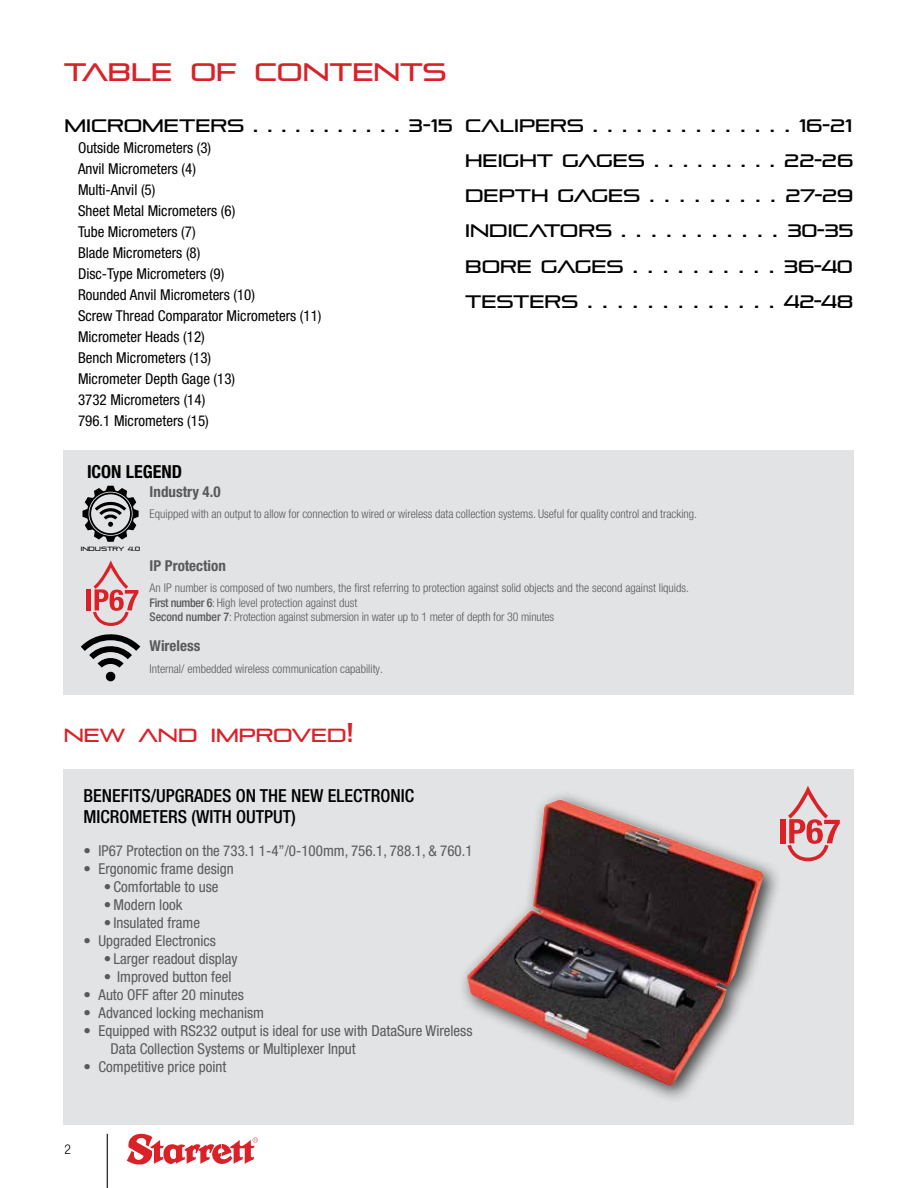
<style>
.page{position:relative;width:918px;height:1188px;background:#fff}
.page>*{position:absolute;margin:0;border:0;box-sizing:border-box;transform-origin:0 0}
.t1{font:25.2px "Pirulen Rg";color:#da2128}
.t2{font:18.9px "Pirulen Rg";color:#da2128}
.t3{font:18px/35.1px "Pirulen Rg";color:#000;text-align:justify}
.t4{font:500 condensed 18px/21.6px "Helvetica Neue LT Pro";color:#000}
.t5{font:700 condensed 18px "Helvetica Neue LT Pro";color:#000}
.t6{font:condensed 15px/18px "Helvetica Neue LT Pro";color:#58595b}
.t7{font:condensed 15px/21px "Helvetica Neue LT Pro";color:#000}
.t8{font:700 condensed 15px "Helvetica Neue LT Pro";color:#58595b}
.t9{font:300 condensed 13.5px "Helvetica Neue LT Pro";color:#000}
.t10{font:300 condensed 12px/14.4px "Helvetica Neue LT Pro";color:#58595b}
.t11{font:6.15px "Pirulen";color:#000}
.s1{font-weight:500}
.s2{font-size:27px}
</style>
<div class="page">
<div style="left:64px;top:769px;width:790px;height:355px;background:#e2e3e4"></div>
<div style="left:458px;top:790px;width:325px;height:315px;background:#000;opacity:.75"></div>
<img style="left:466px;top:799px;width:299px;height:288px">
<div style="left:780px;top:819px;width:5px;height:24px;background:#da2128"></div>
<svg style="left:787px;top:786px;width:53px;height:75px"></svg>
<div style="left:64px;top:450px;width:790px;height:244px;background:#e2e3e4"></div>
<svg style="left:82px;top:486px;width:57px;height:56px"></svg>
<svg style="left:104px;top:513px;width:13px;height:6px"></svg>
<svg style="left:81px;top:634px;width:59px;height:47px"></svg>
<svg style="left:98px;top:656px;width:26px;height:12px"></svg>
<svg style="left:127px;top:1134px;width:131px;height:31px"></svg>
<hr style="left:107px;top:1134px;width:1px;height:54px;background:#000">
<hr style="left:87px;top:589px;width:4px;height:21px;background:#da2128">
<svg style="left:93px;top:560px;width:45px;height:66px"></svg>
<h1 class="t1" style="left:64px;top:57px;width:384px">TABLE OF CONTENTS</h1>
<h3 class="t3" style="left:64px;top:108px;width:390px">MICROMETERS . . . . . . . . . . . 3-15</h3>
<p class="t7" style="left:78px;top:137px;width:245px">Outside Micrometers (3)<br>Anvil Micrometers (4)<br>Multi-Anvil (5)<br>Sheet Metal Micrometers (6)<br>Tube Micrometers (7)<br>Blade Micrometers (8)<br>Disc-Type Micrometers (9)<br>Rounded Anvil Micrometers (10)<br>Screw Thread Comparator Micrometers (11)<br>Micrometer Heads (12)<br>Bench Micrometers (13)<br>Micrometer Depth Gage (13)<br>3732 Micrometers (14)<br>796.1 Micrometers (15)</p>
<h3 class="t3" style="left:465px;top:108px;width:390px">CALIPERS . . . . . . . . . . . . . . 16-21<br>HEIGHT GAGES . . . . . . . . . 22-26<br>DEPTH GAGES . . . . . . . . . 27-29<br>INDICATORS . . . . . . . . . . . 30-35<br>BORE GAGES . . . . . . . . . . 36-40<br>TESTERS . . . . . . . . . . . . . 42-48</h3>
<h3 class="t5" style="left:87px;top:461px;width:97px">ICON LEGEND</h3>
<p class="t8" style="left:150px;top:483px;width:72px">Industry 4.0</p>
<p class="t10" style="left:150px;top:507px;width:549px">Equipped with an output to allow for connection to wired or wireless data collection systems. Useful for quality control and tracking.</p>
<p class="t8" style="left:150px;top:557px;width:78px">IP Protection</p>
<p class="t10" style="left:150px;top:581px;width:541px">An IP number is composed of two numbers, the first referring to protection against solid objects and the second against liquids.<br><span class="s1">First number 6</span>: High level protection against dust<br><span class="s1">Second number 7</span>: Protection against submersion in water up to 1 meter of depth for 30 minutes</p>
<p class="t8" style="left:150px;top:637px;width:52px">Wireless</p>
<p class="t10" style="left:150px;top:661px;width:235px">Internal/ embedded wireless communication capability.</p>
<p class="t11" style="left:81px;top:545px;width:61px">INDUSTRY 4.0</p>
<h2 class="t2" style="left:64px;top:724px;width:292px">NEW AND IMPROVED<span class="s2">!</span></h2>
<h3 class="t4" style="left:84px;top:785px;width:332px">BENEFITS/UPGRADES ON THE NEW ELECTRONIC<br>MICROMETERS (WITH OUTPUT)</h3>
<p class="t6" style="left:84px;top:841px;width:391px">• IP67 Protection on the 733.1 1-4”/0-100mm, 756.1, 788.1, &amp; 760.1</p>
<p class="t6" style="left:84px;top:859px;width:152px">• Ergonomic frame design</p>
<p class="t6" style="left:104px;top:877px;width:116px">• Comfortable to use</p>
<p class="t6" style="left:104px;top:895px;width:80px">• Modern look</p>
<p class="t6" style="left:104px;top:913px;width:98px">• Insulated frame</p>
<p class="t6" style="left:84px;top:931px;width:134px">• Upgraded Electronics</p>
<p class="t6" style="left:104px;top:949px;width:135px">• Larger readout display</p>
<p class="t6" style="left:104px;top:967px;width:129px">• Improved button feel</p>
<p class="t6" style="left:84px;top:985px;width:162px">• Auto OFF after 20 minutes</p>
<p class="t6" style="left:84px;top:1003px;width:182px">• Advanced locking mechanism</p>
<p class="t6" style="left:111px;top:1021px;width:364px;text-indent:-27px">• Equipped with RS232 output is ideal for use with DataSure Wireless<br>Data Collection Systems or Multiplexer Input</p>
<p class="t6" style="left:84px;top:1057px;width:144px">• Competitive price point</p>
<p class="t9" style="left:64px;top:1142px;width:8px">2</p>
</div>
